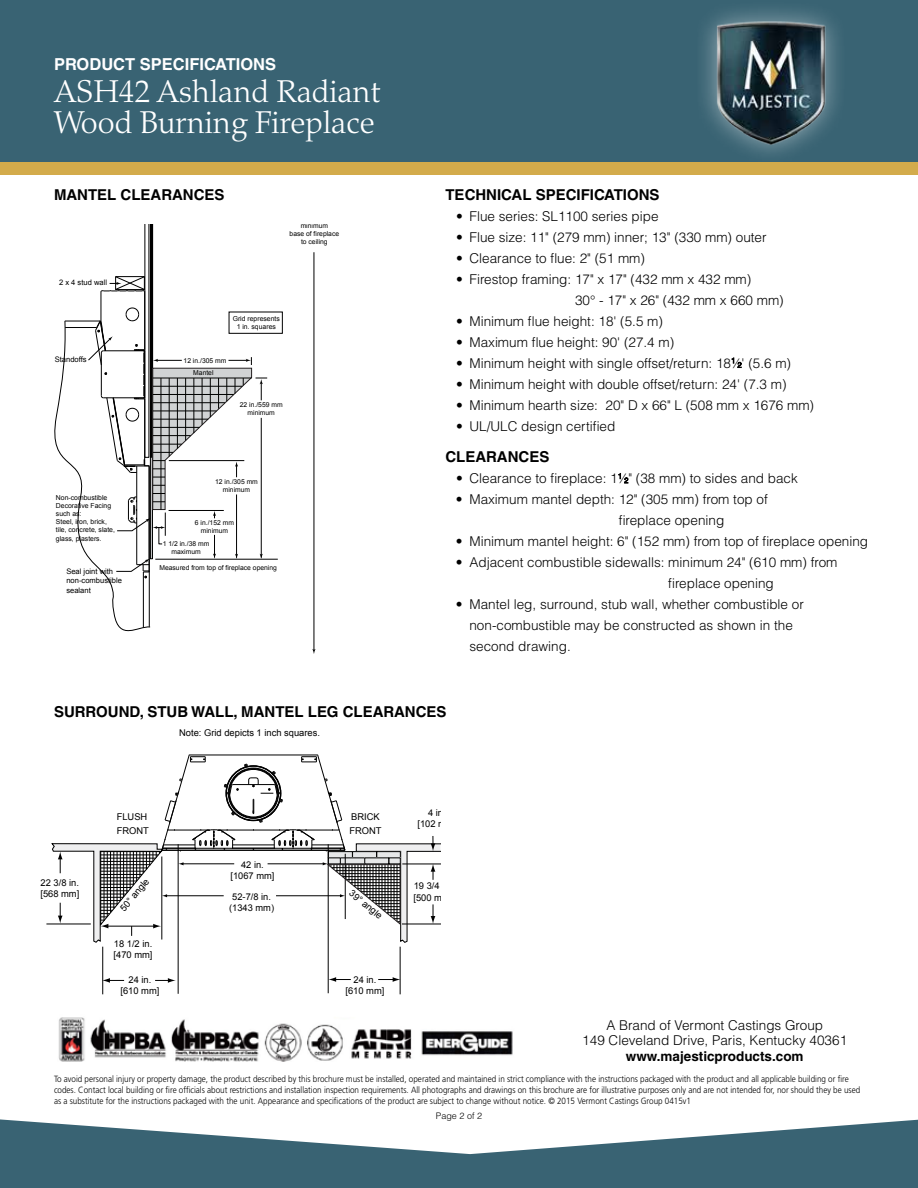
<style>
.page{position:relative;width:918px;height:1188px;background:#fff}
.page>*{position:absolute;margin:0;border:0;box-sizing:border-box;transform-origin:0 0}
.t1{font:300 31.5px/31.5px "Palatino LT Std";color:#fff}
.t2{font:700 16.5px "Helvetica LT Std";color:#fff}
.t3{font:700 15px "Helvetica LT Std";color:#000}
.t4{font:300 13.5px/21px "Helvetica LT Std";color:#000}
.t5{font:700 13.5px "Helvetica LT Std";color:#000}
.t6{font:9.3px/11.2px "Arial";color:#000}
.t7{font:300 9px/10.8px "Frutiger LT Std";color:#000;scale:.9 1}
.t8{font:300 9px "Helvetica LT Std";color:#000}
.t9{font:7.65px/9.1px "Arial";color:#000100}
.t10{font:6.9px/8.2px "Arial";color:#000;text-align:center}
.t11{font:6.75px/8.1px "Arial";color:#000100;text-align:center}
.s1{font-size:7.35px}
</style>
<div class="page">
<img style="left:58px;top:1017px;width:455px;height:45px">
<svg style="left:0;top:1119px;width:918px;height:69px;fill:#396373"></svg>
<div style="left:0;top:0;width:918px;height:162px;background:#396373"></div>
<div style="left:693px;top:0;width:156px;height:166px;background:#fff;opacity:.5"></div>
<img style="left:693px;top:18px;width:156px;height:128px">
<div style="left:0;top:162px;width:918px;height:13px;background:#d3ab4b"></div>
<svg style="left:732px;top:358px;width:9px;height:10px"></svg>
<svg style="left:619px;top:473px;width:9px;height:10px"></svg>
<hr style="left:314px;top:252px;width:1px;height:398px;background:#000100">
<svg style="left:312px;top:649px;width:3px;height:5px"></svg>
<hr style="left:155px;top:559px;width:123px;height:1px;background:#000100">
<div style="left:229px;top:312px;width:54px;height:22px;border:1px solid #000"></div>
<svg style="left:54px;top:225px;width:213px;height:407px"></svg>
<hr style="left:178px;top:844px;width:1px;height:150px;background:#000">
<hr style="left:328px;top:844px;width:1px;height:149px;background:#000">
<svg style="left:378px;top:977px;width:22px;height:5px"></svg>
<svg style="left:328px;top:977px;width:23px;height:5px"></svg>
<hr style="left:102px;top:947px;width:1px;height:47px;background:#000">
<svg style="left:155px;top:978px;width:21px;height:5px"></svg>
<svg style="left:102px;top:978px;width:22px;height:5px"></svg>
<hr style="left:46px;top:924px;width:45px;height:1px;background:#000">
<hr style="left:400px;top:947px;width:1px;height:47px;background:#000">
<svg style="left:50px;top:754px;width:390px;height:190px"></svg>
<p class="t2" style="left:54px;top:54px;width:224px">PRODUCT SPECIFICATIONS</p>
<h1 class="t1" style="left:54px;top:76px;width:328px">ASH42 Ashland Radiant<br>Wood Burning Fireplace</h1>
<p class="t3" style="left:54px;top:185px;width:172px">MANTEL CLEARANCES</p>
<p class="t11" style="left:290px;top:222px;width:51px">minimum<br>base of fireplace to ceiling</p>
<p class="t9" style="left:59px;top:278px;width:50px">2 x 4 stud wall</p>
<p class="t9" style="left:55px;top:355px;width:33px">Standoffs</p>
<p class="t10" style="left:233px;top:315px;width:49px">Grid represents<br>1 in. squares</p>
<p class="t11" style="left:184px;top:356px;width:44px">12 in./305 mm</p>
<p class="t11" style="left:193px;top:368px;width:22px">Mantel</p>
<p class="t11" style="left:240px;top:401px;width:44px">22 in./559 mm minimum</p>
<p class="t10" style="left:56px;top:493px;width:61px;text-align:left">Non-combustible<br>Decorative Facing such as:<br>Steel, iron, brick, tile, concrete, slate, glass, plasters.</p>
<p class="t9" style="left:66px;top:567px;width:57px">Seal joint with non-combustible sealant</p>
<p class="t11" style="left:215px;top:478px;width:44px">12 in./305 mm minimum</p>
<p class="t11" style="left:195px;top:519px;width:41px">6 in./152 mm minimum</p>
<p class="t11" style="left:163px;top:539px;width:48px">1 1/2 in./38 mm maximum</p>
<p class="t11" style="left:159px;top:564px;width:119px">Measured from top of fireplace opening</p>
<p class="t3" style="left:446px;top:185px;width:216px">TECHNICAL SPECIFICATIONS</p>
<p class="t4" style="left:456px;top:205px;width:204px">• Flue series: SL1100 series pipe</p>
<p class="t4" style="left:456px;top:226px;width:312px">• Flue size: 11" (279 mm) inner; 13" (330 mm) outer</p>
<p class="t4" style="left:456px;top:247px;width:191px">• Clearance to flue: 2" (51 mm)</p>
<p class="t4" style="left:575px;top:268px;width:210px;text-indent:-119px">• Firestop framing: 17" x 17" (432 mm x 432 mm)<br>30° - 17" x 26" (432 mm x 660 mm)</p>
<p class="t4" style="left:456px;top:310px;width:209px">• Minimum flue height: 18' (5.5 m)</p>
<p class="t4" style="left:456px;top:331px;width:220px">• Maximum flue height: 90' (27.4 m)</p>
<p class="t4" style="left:456px;top:352px;width:337px">• Minimum height with single offset/return: 18<sup>1</sup>⁄<span class="s1">2</span>' (5.6 m)</p>
<p class="t4" style="left:456px;top:373px;width:332px">• Minimum height with double offset/return: 24' (7.3 m)</p>
<p class="t4" style="left:456px;top:394px;width:360px">• Minimum hearth size: 20" D x 66" L (508 mm x 1676 mm)</p>
<p class="t4" style="left:456px;top:415px;width:161px">• UL/ULC design certified</p>
<p class="t3" style="left:446px;top:448px;width:105px">CLEARANCES</p>
<p class="t4" style="left:456px;top:468px;width:343px">• Clearance to fireplace: 1<sup>1</sup>⁄<span class="s1">2</span>" (38 mm) to sides and back</p>
<p class="t4" style="left:619px;top:489px;width:151px;text-indent:-163px">• Maximum mantel depth: 12" (305 mm) from top of fireplace opening</p>
<p class="t4" style="left:456px;top:531px;width:414px">• Minimum mantel height: 6" (152 mm) from top of fireplace opening</p>
<p class="t4" style="left:668px;top:552px;width:171px;text-indent:-212px">• Adjacent combustible sidewalls: minimum 24" (610 mm) from fireplace opening</p>
<p class="t4" style="left:469px;top:594px;width:336px;text-indent:-14px">• Mantel leg, surround, stub wall, whether combustible or non-combustible may be constructed as shown in the second drawing.</p>
<p class="t3" style="left:54px;top:703px;width:394px">SURROUND, STUB WALL, MANTEL LEG CLEARANCES</p>
<p class="t6" style="left:40px;top:877px;width:40px">22 3/8 in. [568 mm]</p>
<p class="t6" style="left:117px;top:810px;width:34px;line-height:14px">FLUSH<br>FRONT</p>
<p class="t6" style="left:179px;top:728px;width:142px">Note: Grid depicts 1 inch squares.</p>
<p class="t6" style="left:349px;top:810px;width:34px;line-height:14px">BRICK<br>FRONT</p>
<p class="t6" style="left:231px;top:859px;width:45px;text-align:center">42 in. [1067 mm]</p>
<p class="t6" style="left:118px;top:907px;width:41px;rotate:-50deg">50° angle</p>
<p class="t6" style="left:354px;top:888px;width:41px;rotate:39deg">39° angle</p>
<p class="t6" style="left:229px;top:891px;width:46px;text-align:center">52-7/8 in. (1343 mm)</p>
<p class="t6" style="left:114px;top:938px;width:40px">18 1/2 in. [470 mm]</p>
<p class="t6" style="left:120px;top:974px;width:40px;text-align:center">24 in. [610 mm]</p>
<p class="t6" style="left:345px;top:974px;width:40px;text-align:center">24 in. [610 mm]</p>
<p class="t6" style="left:417px;top:807px;width:40px;text-align:center">4 in.<br>[102 mm]</p>
<p class="t6" style="left:414px;top:881px;width:40px">19 3/4 in. [500 mm]</p>
<p class="t4" style="left:582px;top:1018px;width:266px;line-height:15px;text-align:center">A Brand of Vermont Castings Group<br>149 Cleveland Drive, Paris, Kentucky 40361</p>
<p class="t5" style="left:626px;top:1049px;width:179px">www.majesticproducts.com</p>
<p class="t7" style="left:54px;top:1074px;width:897px">To avoid personal injury or property damage, the product described by this brochure must be installed, operated and maintained in strict compliance with the instructions packaged with the product and all applicable building or fire codes. Contact local building or fire officials about restrictions and installation inspection requirements. All photographs and drawings on this brochure are for illustrative purposes only and are not intended for, nor should they be used as a substitute for the instructions packaged with the unit. Appearance and specifications of the product are subject to change without notice. © 2015 Vermont Castings Group 0415v1</p>
<p class="t8" style="left:436px;top:1111px;width:48px">Page 2 of 2</p>
</div>
